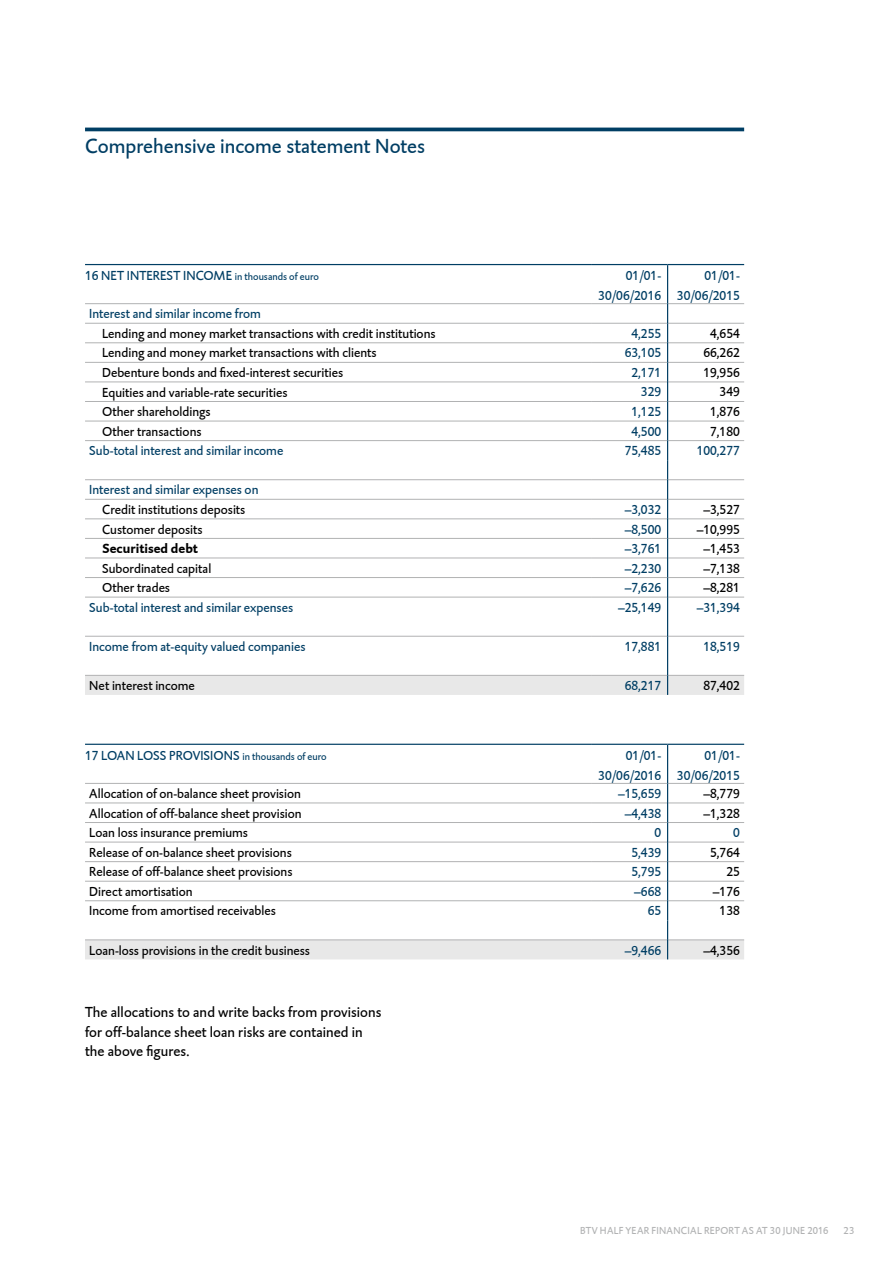
<style>
.page{position:relative;width:893px;height:1263px;background:#fff}
.page>*{position:absolute;margin:0;border:0;box-sizing:border-box;transform-origin:0 0}
.t1{font:21px "DTL Caspari T";letter-spacing:.005em;color:#003e64}
.t2{font:15px/19.5px "DTL Caspari T";letter-spacing:.005em;color:#000}
.t3{font:13.5px "DTL Caspari T";color:#000}
.t4{font:13.5px/19.5px "DTL Caspari T";color:#003e64;text-align:right}
.t5{font:700 13.5px "DTL Caspari T";color:#000}
.t6{font:10.5px "DTL Caspari T";letter-spacing:.025em;color:#b1b2b3}
.s1{font-size:10.5px}
</style>
<div class="page">
<hr style="left:85px;top:128px;width:659px;height:3px;background:#003e64">
<hr style="left:85px;top:323px;width:506px;height:1px;background:#b1b2b3">
<hr style="left:668px;top:323px;width:76px;height:1px;background:#b1b2b3">
<hr style="left:85px;top:342px;width:506px;height:1px;background:#b1b2b3">
<hr style="left:668px;top:342px;width:76px;height:1px;background:#b1b2b3">
<hr style="left:85px;top:362px;width:506px;height:1px;background:#b1b2b3">
<hr style="left:668px;top:362px;width:76px;height:1px;background:#b1b2b3">
<hr style="left:85px;top:382px;width:506px;height:1px;background:#b1b2b3">
<hr style="left:668px;top:382px;width:76px;height:1px;background:#b1b2b3">
<hr style="left:85px;top:401px;width:506px;height:1px;background:#b1b2b3">
<hr style="left:668px;top:401px;width:76px;height:1px;background:#b1b2b3">
<hr style="left:85px;top:421px;width:506px;height:1px;background:#b1b2b3">
<hr style="left:668px;top:421px;width:76px;height:1px;background:#b1b2b3">
<hr style="left:85px;top:440px;width:506px;height:1px;background:#b1b2b3">
<hr style="left:668px;top:440px;width:76px;height:1px;background:#b1b2b3">
<hr style="left:85px;top:479px;width:506px;height:1px;background:#b1b2b3">
<hr style="left:668px;top:479px;width:76px;height:1px;background:#b1b2b3">
<hr style="left:85px;top:499px;width:506px;height:1px;background:#b1b2b3">
<hr style="left:668px;top:499px;width:76px;height:1px;background:#b1b2b3">
<hr style="left:85px;top:518px;width:506px;height:1px;background:#b1b2b3">
<hr style="left:668px;top:518px;width:76px;height:1px;background:#b1b2b3">
<hr style="left:85px;top:538px;width:506px;height:1px;background:#b1b2b3">
<hr style="left:668px;top:538px;width:76px;height:1px;background:#b1b2b3">
<hr style="left:85px;top:558px;width:506px;height:1px;background:#b1b2b3">
<hr style="left:668px;top:558px;width:76px;height:1px;background:#b1b2b3">
<hr style="left:85px;top:577px;width:506px;height:1px;background:#b1b2b3">
<hr style="left:668px;top:577px;width:76px;height:1px;background:#b1b2b3">
<hr style="left:85px;top:597px;width:506px;height:1px;background:#b1b2b3">
<hr style="left:668px;top:597px;width:76px;height:1px;background:#b1b2b3">
<hr style="left:85px;top:636px;width:506px;height:1px;background:#b1b2b3">
<hr style="left:668px;top:636px;width:76px;height:1px;background:#b1b2b3">
<hr style="left:85px;top:303px;width:506px;height:1px;background:#b1b2b3">
<hr style="left:668px;top:303px;width:76px;height:1px;background:#b1b2b3">
<hr style="left:591px;top:303px;width:76px;height:1px;background:#b1b2b3">
<hr style="left:591px;top:323px;width:76px;height:1px;background:#b1b2b3">
<hr style="left:591px;top:342px;width:76px;height:1px;background:#b1b2b3">
<hr style="left:591px;top:362px;width:76px;height:1px;background:#b1b2b3">
<hr style="left:591px;top:382px;width:76px;height:1px;background:#b1b2b3">
<hr style="left:591px;top:401px;width:76px;height:1px;background:#b1b2b3">
<hr style="left:591px;top:421px;width:76px;height:1px;background:#b1b2b3">
<hr style="left:591px;top:440px;width:76px;height:1px;background:#b1b2b3">
<hr style="left:591px;top:479px;width:76px;height:1px;background:#b1b2b3">
<hr style="left:591px;top:499px;width:76px;height:1px;background:#b1b2b3">
<hr style="left:591px;top:518px;width:76px;height:1px;background:#b1b2b3">
<hr style="left:591px;top:538px;width:76px;height:1px;background:#b1b2b3">
<hr style="left:591px;top:558px;width:76px;height:1px;background:#b1b2b3">
<hr style="left:591px;top:577px;width:76px;height:1px;background:#b1b2b3">
<hr style="left:591px;top:597px;width:76px;height:1px;background:#b1b2b3">
<hr style="left:591px;top:636px;width:76px;height:1px;background:#b1b2b3">
<hr style="left:85px;top:264px;width:506px;height:1px;background:#003e64">
<hr style="left:591px;top:264px;width:77px;height:1px;background:#003e64">
<hr style="left:667px;top:265px;width:1px;height:39px;background:#003e64">
<hr style="left:668px;top:264px;width:76px;height:1px;background:#003e64">
<svg style="left:667px;top:304px;width:1px;height:293px"></svg>
<hr style="left:667px;top:597px;width:1px;height:39px;background:#003e64">
<hr style="left:667px;top:636px;width:1px;height:39px;background:#003e64">
<div style="left:85px;top:675px;width:659px;height:20px;background:#e8e8e8"></div>
<hr style="left:85px;top:744px;width:506px;height:1px;background:#003e64">
<hr style="left:591px;top:744px;width:77px;height:1px;background:#003e64">
<hr style="left:667px;top:745px;width:1px;height:38px;background:#003e64">
<hr style="left:668px;top:744px;width:76px;height:1px;background:#003e64">
<svg style="left:85px;top:783px;width:659px;height:176px"></svg>
<h1 class="t1" style="left:85px;top:133px;width:341px">Comprehensive income statement Notes</h1>
<p class="t4" style="left:85px;top:266px;width:235px">16 Net interest income <span class="s1">in thousands of euro</span></p>
<p class="t4" style="left:598px;top:266px;width:64px">01/01-<br>30/06/2016</p>
<p class="t4" style="left:677px;top:266px;width:64px">01/01-<br>30/06/2015</p>
<p class="t4" style="left:89px;top:304px;width:173px">Interest and similar income from</p>
<p class="t3" style="left:102px;top:325px;width:335px">Lending and money market transactions with credit institutions</p>
<p class="t4" style="left:631px;top:323px;width:31px">4,255</p>
<p class="t3" style="left:710px;top:325px;width:31px">4,654</p>
<p class="t3" style="left:102px;top:344px;width:276px">Lending and money market transactions with clients</p>
<p class="t4" style="left:625px;top:343px;width:38px">63,105</p>
<p class="t3" style="left:703px;top:344px;width:38px">66,262</p>
<p class="t3" style="left:102px;top:364px;width:243px">Debenture bonds and fixed-interest securities</p>
<p class="t4" style="left:631px;top:363px;width:31px">2,171</p>
<p class="t3" style="left:703px;top:364px;width:38px">19,956</p>
<p class="t3" style="left:102px;top:384px;width:187px">Equities and variable-rate securities</p>
<p class="t4" style="left:641px;top:382px;width:22px">329</p>
<p class="t3" style="left:720px;top:383px;width:22px">349</p>
<p class="t3" style="left:102px;top:403px;width:110px">Other shareholdings</p>
<p class="t4" style="left:631px;top:402px;width:31px">1,125</p>
<p class="t3" style="left:710px;top:403px;width:31px">1,876</p>
<p class="t3" style="left:102px;top:423px;width:101px">Other transactions</p>
<p class="t4" style="left:631px;top:421px;width:31px">4,500</p>
<p class="t3" style="left:710px;top:423px;width:31px">7,180</p>
<p class="t4" style="left:89px;top:441px;width:196px">Sub-total interest and similar income</p>
<p class="t4" style="left:625px;top:441px;width:38px">75,485</p>
<p class="t4" style="left:697px;top:441px;width:45px">100,277</p>
<p class="t4" style="left:89px;top:480px;width:171px">Interest and similar expenses on</p>
<p class="t3" style="left:102px;top:501px;width:145px">Credit institutions deposits</p>
<p class="t4" style="left:625px;top:499px;width:38px">–3,032</p>
<p class="t3" style="left:703px;top:501px;width:38px">–3,527</p>
<p class="t3" style="left:102px;top:520px;width:102px">Customer deposits</p>
<p class="t4" style="left:625px;top:519px;width:38px">–8,500</p>
<p class="t3" style="left:697px;top:520px;width:45px">–10,995</p>
<p class="t5" style="left:102px;top:539px;width:98px">Securitised debt</p>
<p class="t4" style="left:625px;top:539px;width:38px">–3,761</p>
<p class="t3" style="left:703px;top:540px;width:38px">–1,453</p>
<p class="t3" style="left:102px;top:560px;width:111px">Subordinated capital</p>
<p class="t4" style="left:625px;top:558px;width:38px">–2,230</p>
<p class="t3" style="left:703px;top:560px;width:38px">–7,138</p>
<p class="t3" style="left:102px;top:579px;width:70px">Other trades</p>
<p class="t4" style="left:625px;top:578px;width:38px">–7,626</p>
<p class="t3" style="left:703px;top:579px;width:38px">–8,281</p>
<p class="t4" style="left:89px;top:597px;width:205px">Sub-total interest and similar expenses</p>
<p class="t4" style="left:618px;top:597px;width:45px">–25,149</p>
<p class="t4" style="left:697px;top:597px;width:45px">–31,394</p>
<p class="t4" style="left:89px;top:636px;width:218px">Income from at-equity valued companies</p>
<p class="t4" style="left:625px;top:636px;width:38px">17,881</p>
<p class="t4" style="left:703px;top:636px;width:38px">18,519</p>
<p class="t3" style="left:89px;top:677px;width:107px">Net interest income</p>
<p class="t4" style="left:625px;top:676px;width:38px">68,217</p>
<p class="t3" style="left:703px;top:677px;width:38px">87,402</p>
<p class="t4" style="left:85px;top:746px;width:243px">17 Loan loss provisions <span class="s1">in thousands of euro</span></p>
<p class="t4" style="left:598px;top:746px;width:64px">01/01-<br>30/06/2016</p>
<p class="t4" style="left:677px;top:746px;width:64px">01/01-<br>30/06/2015</p>
<p class="t3" style="left:89px;top:785px;width:213px">Allocation of on-balance sheet provision</p>
<p class="t4" style="left:618px;top:784px;width:45px">–15,659</p>
<p class="t3" style="left:703px;top:785px;width:38px">–8,779</p>
<p class="t3" style="left:89px;top:804px;width:214px">Allocation of off-balance sheet provision</p>
<p class="t4" style="left:625px;top:803px;width:38px">–4,438</p>
<p class="t3" style="left:703px;top:804px;width:38px">–1,328</p>
<p class="t3" style="left:89px;top:824px;width:160px">Loan loss insurance premiums</p>
<p class="t4" style="left:654px;top:822px;width:8px">0</p>
<p class="t4" style="left:733px;top:822px;width:8px">0</p>
<p class="t3" style="left:89px;top:844px;width:204px">Release of on-balance sheet provisions</p>
<p class="t4" style="left:631px;top:842px;width:31px">5,439</p>
<p class="t3" style="left:710px;top:844px;width:31px">5,764</p>
<p class="t3" style="left:89px;top:863px;width:205px">Release of off-balance sheet provisions</p>
<p class="t4" style="left:631px;top:862px;width:31px">5,795</p>
<p class="t3" style="left:726px;top:863px;width:15px">25</p>
<p class="t3" style="left:89px;top:883px;width:105px">Direct amortisation</p>
<p class="t4" style="left:634px;top:881px;width:28px">–668</p>
<p class="t3" style="left:713px;top:883px;width:28px">–176</p>
<p class="t3" style="left:89px;top:902px;width:188px">Income from amortised receivables</p>
<p class="t4" style="left:648px;top:901px;width:15px">65</p>
<p class="t3" style="left:720px;top:902px;width:22px">138</p>
<p class="t3" style="left:89px;top:941px;width:222px">Loan-loss provisions in the credit business</p>
<p class="t4" style="left:625px;top:940px;width:38px">–9,466</p>
<p class="t3" style="left:703px;top:941px;width:38px">–4,356</p>
<p class="t2" style="left:85px;top:1002px;width:298px">The allocations to and write backs from provisions for off-balance sheet loan risks are contained in the above figures.</p>
<p class="t6" style="left:580px;top:1223px;width:250px">BTV HALF YEAR FINANCIAL REPORT AS AT 30 JUNE 2016</p>
<p class="t6" style="left:843px;top:1223px;width:12px">23</p>
</div>
